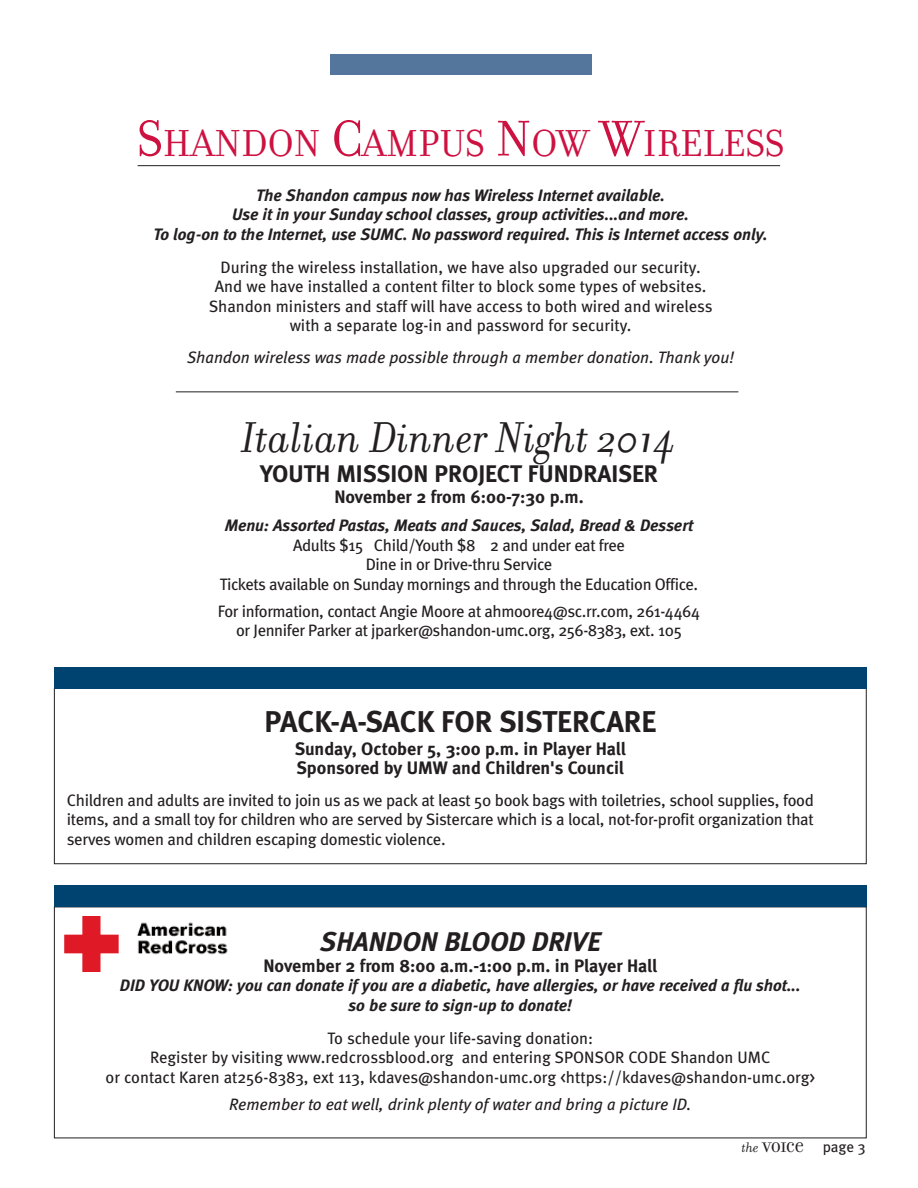
<style>
.page{position:relative;width:918px;height:1188px;background:#fff}
.page>*{position:absolute;margin:0;border:0;box-sizing:border-box;transform-origin:0 0}
.t1{font:italic 46.5px "Filosofia";color:#231f20}
.t2{font:40.5px "Filosofia";color:#cd1141}
.t3{font:700 30px "Meta";color:#231f20}
.t4{font:italic 700 27px "Meta";color:#231f20}
.t5{font:700 24px "Meta";color:#231f20}
.t6{font:700 18px/19.5px "Meta";color:#231f20}
.t7{font:16.5px/19.5px "Meta";letter-spacing:-.01em;color:#231f20;text-align:center}
.t8{font:italic 700 16.5px/19.5px "Meta";color:#231f20;text-align:center}
.t9{font:italic 16.5px "Meta";color:#231f20}
.t10{font:15px "Filosofia Unicase";letter-spacing:-.015em;color:#231f20}
.s1{font-size:54px}
.s2{font-family:"Filosofia";font-style:italic}
.s3{font-family:"Meta"}
</style>
<div class="page">
<div style="left:330px;top:54px;width:262px;height:20px;background:#54769d"></div>
<hr style="left:138px;top:165px;width:642px;height:1px;background:#231f20">
<div style="left:54px;top:688px;width:813px;height:176px;border:1px solid #231f20"></div>
<div style="left:54px;top:668px;width:813px;height:21px;background:#004270"></div>
<hr style="left:176px;top:391px;width:562px;height:1px;background:#231f20">
<div style="left:54px;top:886px;width:813px;height:21px;background:#004270"></div>
<img style="left:64px;top:917px;width:164px;height:54px">
<h2 class="t2" style="left:137px;top:118px;width:649px"><span class="s1">S</span>HANDON <span class="s1">C</span>AMPUS <span class="s1">N</span>OW <span class="s1">W</span>IRELESS</h2>
<p class="t8" style="left:154px;top:187px;width:616px">The Shandon campus now has Wireless Internet available.<br>Use it in your Sunday school classes, group activities...and more.<br>To log-on to the Internet, use SUMC. No password required. This is Internet access only.</p>
<p class="t7" style="left:209px;top:259px;width:505px">During the wireless installation, we have also upgraded our security.<br>And we have installed a content filter to block some types of websites.<br>Shandon ministers and staff will have access to both wired and wireless with a separate log-in and password for security.</p>
<p class="t9" style="left:187px;top:351px;width:549px">Shandon wireless was made possible through a member donation. Thank you!</p>
<h1 class="t1" style="left:241px;top:409px;width:437px">Italian Dinner Night 2014</h1>
<h3 class="t5" style="left:260px;top:459px;width:399px">YOUTH MISSION PROJECT FUNDRAISER</h3>
<p class="t6" style="left:334px;top:487px;width:251px">November 2 from 6:00-7:30 p.m.</p>
<p class="t8" style="left:225px;top:518px;width:470px">Menu: Assorted Pastas, Meats and Sauces, Salad, Bread &amp; Dessert</p>
<p class="t7" style="left:220px;top:537px;width:480px">Adults $15 Child/Youth $8 2 and under eat free<br>Dine in or Drive-thru Service<br>Tickets available on Sunday mornings and through the Education Office.</p>
<p class="t7" style="left:218px;top:603px;width:484px">For information, contact Angie Moore at ahmoore4@sc.rr.com, 261-4464 or Jennifer Parker at jparker@shandon-umc.org, 256-8383, ext. 105</p>
<h3 class="t3" style="left:264px;top:704px;width:393px">PACK-A-SACK FOR SISTERCARE</h3>
<p class="t6" style="left:295px;top:739px;width:333px">Sunday, October 5, 3:00 p.m. in Player Hall<br>Sponsored by UMW and Children's Council</p>
<p class="t7" style="left:67px;top:792px;width:749px;text-align:justify">Children and adults are invited to join us as we pack at least 50 book bags with toiletries, school supplies, food items, and a small toy for children who are served by Sistercare which is a local, not-for-profit organization that serves women and children escaping domestic violence.</p>
<h3 class="t4" style="left:320px;top:933px;width:282px">SHANDON BLOOD DRIVE</h3>
<p class="t6" style="left:263px;top:955px;width:395px">November 2 from 8:00 a.m.-1:00 p.m. in Player Hall</p>
<p class="t8" style="left:120px;top:977px;width:682px">DID YOU KNOW: you can donate if you are a diabetic, have allergies, or have received a flu shot... so be sure to sign-up to donate!</p>
<p class="t7" style="left:106px;top:1030px;width:711px">To schedule your life-saving donation:<br>Register by visiting www.redcrossblood.org and entering SPONSOR CODE Shandon UMC<br>or contact Karen at256-8383, ext 113, kdaves@shandon-umc.org &lt;https://kdaves@shandon-umc.org&gt;</p>
<p class="t9" style="left:229px;top:1098px;width:464px">Remember to eat well, drink plenty of water and bring a picture ID.</p>
<p class="t10" style="left:742px;top:1138px;width:125px"><span class="s2">the</span> VOICE <span class="s3">page 3</span></p>
</div>
